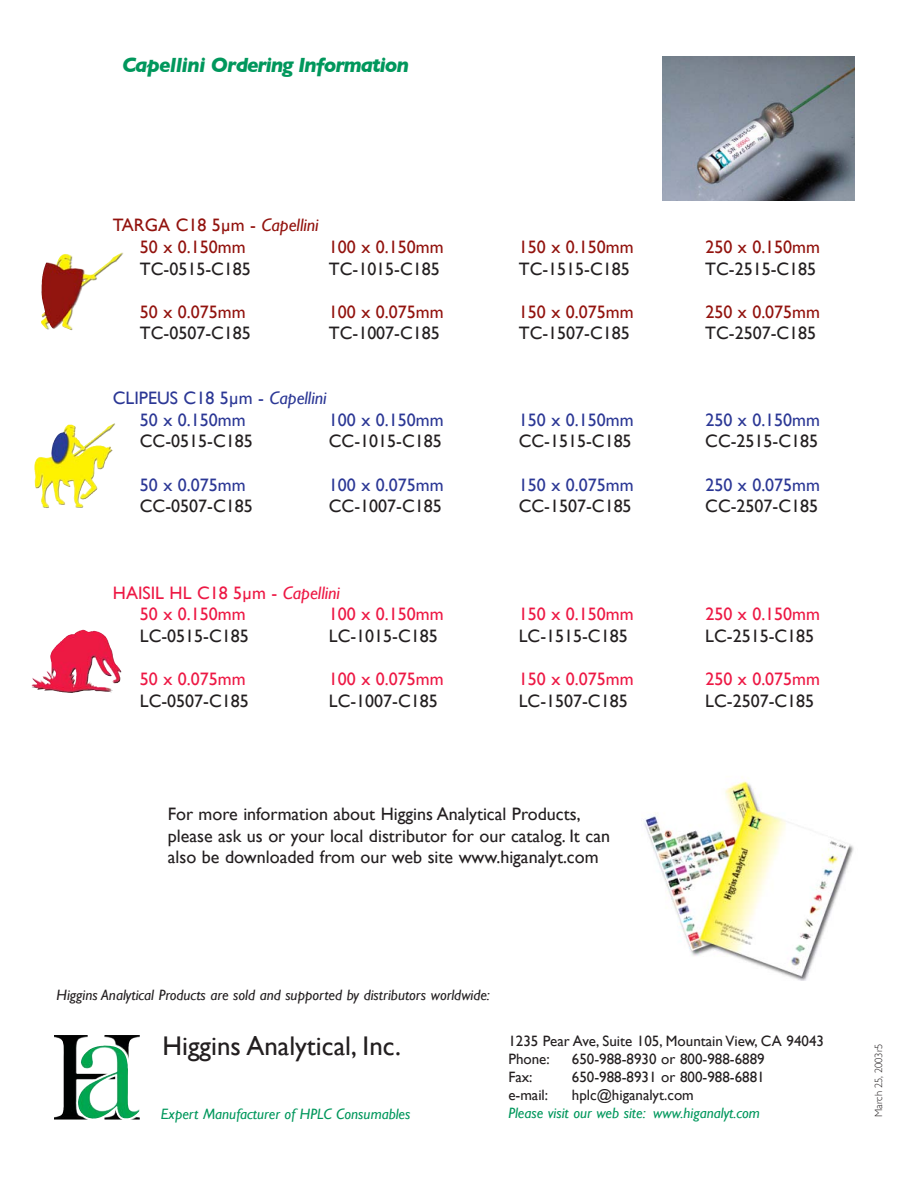
<style>
.page{position:relative;width:918px;height:1188px;background:#fff}
.page>*{position:absolute;margin:0;border:0;box-sizing:border-box;transform-origin:0 0}
.t1{font:27px "Gill Sans";color:#231f20}
.t2{font:italic 700 21px "Gill Sans";letter-spacing:-.055em;color:#00975c}
.t3{font:18px/21.6px "Gill Sans";color:#231f20}
.t4{font:18px/21.6px "Gill Sans";color:#ed1844}
.t5{font:18px/21.6px "Gill Sans";color:#2b3795}
.t6{font:18px/21.6px "Gill Sans";color:#92120d}
.t7{font:15px/18px "Gill Sans";color:#231f20}
.t8{font:italic 15px "Gill Sans";color:#00975c}
.t9{font:italic 15px "Gill Sans";color:#231f20}
.t10{font:300 10.5px "Gill Sans";color:#231f20}
.s1{font-style:italic}
</style>
<div class="page">
<img style="left:662px;top:56px;width:192px;height:145px">
<img style="left:104px;top:1035px;width:36px;height:85px">
<img style="left:107px;top:254px;width:16px;height:14px">
<img style="left:87px;top:425px;width:28px;height:70px">
<img style="left:88px;top:658px;width:33px;height:26px">
<img style="left:644px;top:776px;width:210px;height:204px">
<p class="t2" style="left:122px;top:53px;width:288px">Capellini Ordering Information</p>
<p class="t6" style="left:140px;top:214px;width:180px;text-indent:-27px">TARGA C18 5µm - <span class="s1">Capellini<br></span>50 x 0.150mm</p>
<p class="t6" style="left:329px;top:236px;width:116px">100 x 0.150mm</p>
<p class="t6" style="left:519px;top:236px;width:116px">150 x 0.150mm</p>
<p class="t6" style="left:705px;top:236px;width:116px">250 x 0.150mm</p>
<p class="t3" style="left:140px;top:258px;width:112px">TC-0515-C185</p>
<p class="t3" style="left:329px;top:258px;width:112px">TC-1015-C185</p>
<p class="t3" style="left:519px;top:258px;width:112px">TC-1515-C185</p>
<p class="t3" style="left:705px;top:258px;width:112px">TC-2515-C185</p>
<p class="t6" style="left:140px;top:301px;width:107px">50 x 0.075mm</p>
<p class="t6" style="left:329px;top:301px;width:116px">100 x 0.075mm</p>
<p class="t6" style="left:519px;top:301px;width:116px">150 x 0.075mm</p>
<p class="t6" style="left:705px;top:301px;width:116px">250 x 0.075mm</p>
<p class="t3" style="left:140px;top:322px;width:112px">TC-0507-C185</p>
<p class="t3" style="left:329px;top:322px;width:112px">TC-1007-C185</p>
<p class="t3" style="left:519px;top:322px;width:112px">TC-1507-C185</p>
<p class="t3" style="left:705px;top:322px;width:112px">TC-2507-C185</p>
<p class="t5" style="left:140px;top:387px;width:188px;text-indent:-27px">CLIPEUS C18 5µm - <span class="s1">Capellini<br></span>50 x 0.150mm</p>
<p class="t5" style="left:329px;top:409px;width:116px">100 x 0.150mm</p>
<p class="t5" style="left:519px;top:409px;width:116px">150 x 0.150mm</p>
<p class="t5" style="left:705px;top:409px;width:116px">250 x 0.150mm</p>
<p class="t3" style="left:140px;top:430px;width:114px">CC-0515-C185</p>
<p class="t3" style="left:329px;top:430px;width:114px">CC-1015-C185</p>
<p class="t3" style="left:519px;top:430px;width:114px">CC-1515-C185</p>
<p class="t3" style="left:705px;top:430px;width:114px">CC-2515-C185</p>
<p class="t5" style="left:140px;top:474px;width:107px">50 x 0.075mm</p>
<p class="t5" style="left:329px;top:474px;width:116px">100 x 0.075mm</p>
<p class="t5" style="left:519px;top:474px;width:116px">150 x 0.075mm</p>
<p class="t5" style="left:705px;top:474px;width:116px">250 x 0.075mm</p>
<p class="t3" style="left:140px;top:495px;width:114px">CC-0507-C185</p>
<p class="t3" style="left:329px;top:495px;width:114px">CC-1007-C185</p>
<p class="t3" style="left:519px;top:495px;width:114px">CC-1507-C185</p>
<p class="t3" style="left:705px;top:495px;width:114px">CC-2507-C185</p>
<p class="t4" style="left:140px;top:582px;width:202px;text-indent:-27px">HAISIL HL C18 5µm - <span class="s1">Capellini<br></span>50 x 0.150mm</p>
<p class="t4" style="left:329px;top:603px;width:116px">100 x 0.150mm</p>
<p class="t4" style="left:519px;top:603px;width:116px">150 x 0.150mm</p>
<p class="t4" style="left:705px;top:603px;width:116px">250 x 0.150mm</p>
<p class="t3" style="left:140px;top:625px;width:110px">LC-0515-C185</p>
<p class="t3" style="left:329px;top:625px;width:110px">LC-1015-C185</p>
<p class="t3" style="left:519px;top:625px;width:110px">LC-1515-C185</p>
<p class="t3" style="left:705px;top:625px;width:110px">LC-2515-C185</p>
<p class="t4" style="left:140px;top:668px;width:107px">50 x 0.075mm</p>
<p class="t4" style="left:329px;top:668px;width:116px">100 x 0.075mm</p>
<p class="t4" style="left:519px;top:668px;width:116px">150 x 0.075mm</p>
<p class="t4" style="left:705px;top:668px;width:116px">250 x 0.075mm</p>
<p class="t3" style="left:140px;top:690px;width:110px">LC-0507-C185</p>
<p class="t3" style="left:329px;top:690px;width:110px">LC-1007-C185</p>
<p class="t3" style="left:519px;top:690px;width:110px">LC-1507-C185</p>
<p class="t3" style="left:705px;top:690px;width:110px">LC-2507-C185</p>
<p class="t3" style="left:168px;top:803px;width:444px">For more information about Higgins Analytical Products, please ask us or your local distributor for our catalog. It can also be downloaded from our web site www.higanalyt.com</p>
<p class="t9" style="left:57px;top:986px;width:435px">Higgins Analytical Products are sold and supported by distributors worldwide:</p>
<h1 class="t1" style="left:162px;top:1030px;width:240px">Higgins Analytical, Inc.</h1>
<p class="t8" style="left:161px;top:1106px;width:251px">Expert Manufacturer of HPLC Consumables</p>
<p class="t7" style="left:508px;top:1032px;width:317px">1235 Pear Ave, Suite 105, Mountain View, CA 94043<br>Phone:</p>
<p class="t7" style="left:572px;top:1050px;width:194px">650-988-8930 or 800-988-6889</p>
<p class="t7" style="left:508px;top:1068px;width:26px">Fax:</p>
<p class="t7" style="left:572px;top:1068px;width:194px">650-988-8931 or 800-988-6881</p>
<p class="t7" style="left:508px;top:1086px;width:41px">e-mail:</p>
<p class="t7" style="left:572px;top:1086px;width:123px">hplc@higanalyt.com</p>
<p class="t8" style="left:508px;top:1104px;width:253px">Please visit our web site: www.higanalyt.com</p>
<p class="t10" style="left:873px;top:1117px;width:75px;rotate:-90deg">March 25, 2003r5</p>
</div>
